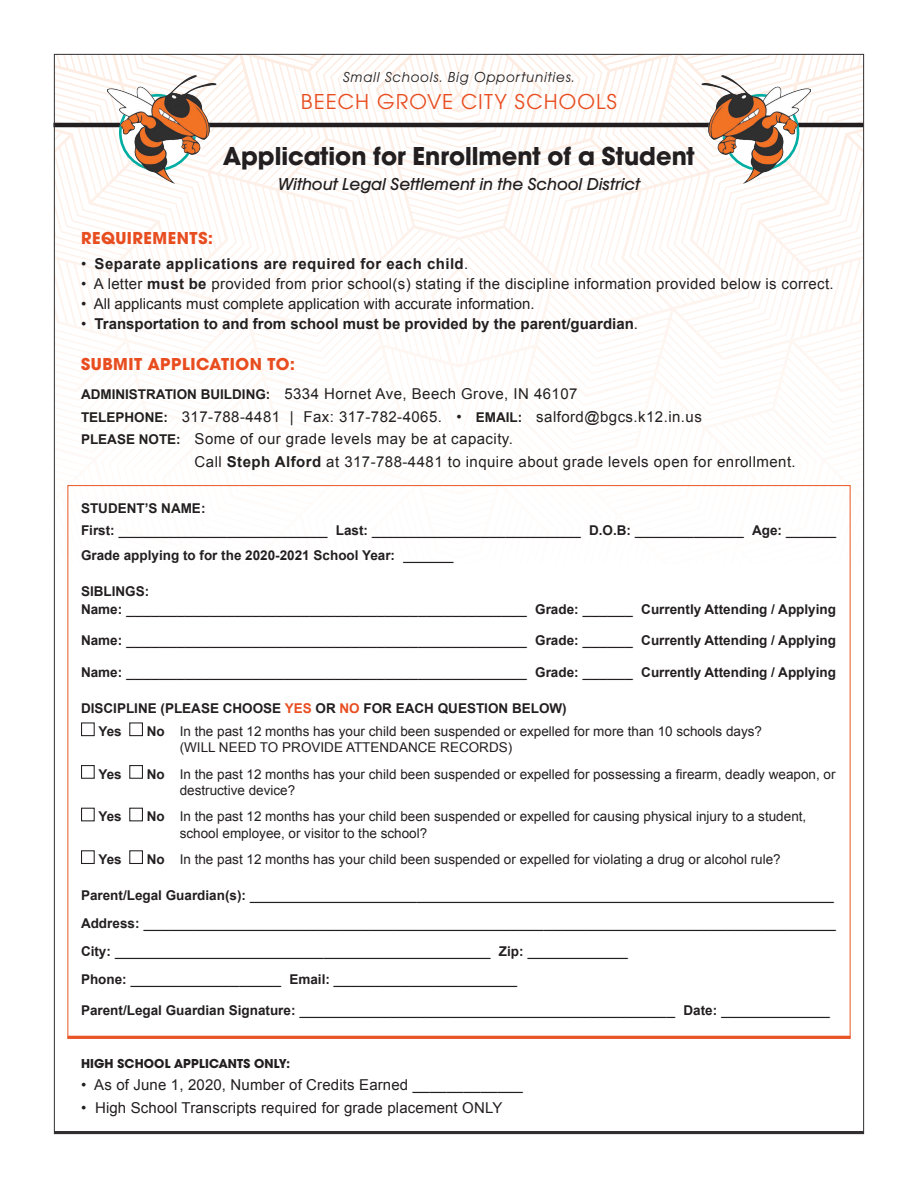
<style>
.page{position:relative;width:918px;height:1188px;background:#fff}
.page>*{position:absolute;margin:0;border:0;box-sizing:border-box;transform-origin:0 0}
.t1{font:700 27px "Avant Garde Gothic Itc T";color:#231f20}
.t2{font:22.5px "Avant Garde Gothic Itc T";letter-spacing:.05em;color:#e84d20}
.t3{font:italic 500 18px "Avant Garde Gothic Itc T";color:#231f20}
.t4{font:700 18px "Avant Garde Gothic Itc T";letter-spacing:.03em;color:#e84d20}
.t5{font:15px/28px "Arial";letter-spacing:.02em;color:#231f20;text-align:justify}
.t6{font:700 15px "Arial";color:#231f20}
.t7{font:15px "Arial";color:#231f20}
.t8{font:700 15px "Arial";letter-spacing:.03em;color:#231f20}
.t9{font:italic 15px "Avant Garde Gothic Itc T";letter-spacing:.05em;color:#231f20}
.t10{font:13.5px/16.2px "Arial";color:#231f20}
.t11{font:700 13.5px/23.1px "Arial";color:#231f20}
.t12{font:700 13.5px "Avant Garde Gothic Itc T";letter-spacing:.01em;color:#231f20}
.s1{font-weight:400}
.s2{font-weight:700}
.s3{font-weight:700;font-size:13.5px}
.s4{font-weight:400;font-size:15px}
.s5{color:#e84d20}
</style>
<div class="page">
<svg style="left:56px;top:54px;width:809px;height:509px"></svg>
<div style="left:81px;top:722px;width:14px;height:14px;border:1px solid #231f20"></div>
<div style="left:129px;top:722px;width:14px;height:14px;border:1px solid #231f20"></div>
<div style="left:81px;top:765px;width:14px;height:14px;border:1px solid #231f20"></div>
<div style="left:129px;top:765px;width:14px;height:14px;border:1px solid #231f20"></div>
<div style="left:81px;top:808px;width:14px;height:13px;border:1px solid #231f20"></div>
<div style="left:129px;top:808px;width:14px;height:13px;border:1px solid #231f20"></div>
<div style="left:81px;top:850px;width:14px;height:14px;border:1px solid #231f20"></div>
<div style="left:129px;top:850px;width:14px;height:14px;border:1px solid #231f20"></div>
<hr style="left:53px;top:123px;width:810px;height:4px;background:#231f20">
<img style="left:108px;top:76px;width:108px;height:107px">
<img style="left:702px;top:76px;width:108px;height:107px">
<hr style="left:68px;top:1036px;width:783px;height:3px;background:#e85627">
<hr style="left:54px;top:1131px;width:810px;height:3px;background:#312f30">
<p class="t9" style="left:343px;top:68px;width:233px">Small Schools. Big Opportunities.</p>
<h2 class="t2" style="left:301px;top:88px;width:318px">BEECH GROVE CITY SCHOOLS</h2>
<h1 class="t1" style="left:223px;top:139px;width:473px">Application for Enrollment of a Student</h1>
<p class="t3" style="left:278px;top:173px;width:364px">Without Legal Settlement in the School District</p>
<p class="t4" style="left:81px;top:227px;width:133px">REQUIREMENTS:</p>
<p class="t8" style="left:81px;top:253px;width:389px"><span class="s1">•</span> Separate applications are required for each child<span class="s1">.</span></p>
<p class="t5" style="left:81px;top:270px;width:754px">• A letter <span class="s2">must be</span> provided from prior school(s) stating if the discipline information provided below is correct.</p>
<p class="t7" style="left:81px;top:294px;width:455px">• All applicants must complete application with accurate information.</p>
<p class="t6" style="left:81px;top:314px;width:558px"><span class="s1">•</span> Transportation to and from school must be provided by the parent/guardian<span class="s1">.</span></p>
<p class="t4" style="left:81px;top:353px;width:215px">SUBMIT APPLICATION TO:</p>
<p class="t5" style="left:81px;top:380px;width:498px"><span class="s3">ADMINISTRATION BUILDING:</span> 5334 Hornet Ave, Beech Grove, IN 46107</p>
<p class="t5" style="left:81px;top:403px;width:622px"><span class="s3">TELEPHONE:</span> 317-788-4481 | Fax: 317-782-4065. • <span class="s3">EMAIL:</span> salford@bgcs.k12.in.us</p>
<p class="t5" style="left:81px;top:425px;width:433px"><span class="s3">PLEASE NOTE:</span> Some of our grade levels may be at capacity.</p>
<p class="t5" style="left:195px;top:448px;width:603px">Call <span class="s2">Steph Alford</span> at 317-788-4481 to inquire about grade levels open for enrollment.</p>
<p class="t11" style="left:81px;top:497px;width:126px">STUDENT’S NAME:</p>
<p class="t5" style="left:81px;top:516px;width:757px"><span class="s3">First:</span> _________________________ <span class="s3">Last:</span> _________________________ <span class="s3">D.O.B:</span> _____________ <span class="s3">Age:</span> ______</p>
<p class="t11" style="left:81px;top:544px;width:374px">Grade applying to for the 2020-2021 School Year: <span class="s4">______</span></p>
<p class="t11" style="left:81px;top:580px;width:70px">SIBLINGS:</p>
<p class="t5" style="left:81px;top:593px;width:757px;line-height:31.5px"><span class="s3">Name:</span> ________________________________________________ <span class="s3">Grade:</span> ______ <span class="s3">Currently Attending / Applying Name:</span> ________________________________________________ <span class="s3">Grade:</span> ______ <span class="s3">Currently Attending / Applying Name:</span> ________________________________________________ <span class="s3">Grade:</span> ______ <span class="s3">Currently Attending / Applying</span></p>
<p class="t11" style="left:98px;top:697px;width:470px;text-indent:-17px">DISCIPLINE (PLEASE CHOOSE <span class="s5">YES</span> OR <span class="s5">NO</span> FOR EACH QUESTION BELOW)<br>Yes</p>
<p class="t10" style="left:180px;top:723px;width:584px;text-indent:-33px"><span class="s2">No</span> In the past 12 months has your child been suspended or expelled for more than 10 schools days? (WILL NEED TO PROVIDE ATTENDANCE RECORDS)</p>
<p class="t11" style="left:98px;top:763px;width:25px">Yes</p>
<p class="t10" style="left:180px;top:766px;width:657px;text-indent:-33px"><span class="s2">No</span> In the past 12 months has your child been suspended or expelled for possessing a firearm, deadly weapon, or destructive device?</p>
<p class="t11" style="left:98px;top:806px;width:25px">Yes</p>
<p class="t10" style="left:180px;top:809px;width:628px;text-indent:-33px"><span class="s2">No</span> In the past 12 months has your child been suspended or expelled for causing physical injury to a student, school employee, or visitor to the school?</p>
<p class="t11" style="left:98px;top:848px;width:25px">Yes</p>
<p class="t10" style="left:147px;top:851px;width:636px"><span class="s2">No</span> In the past 12 months has your child been suspended or expelled for violating a drug or alcohol rule?</p>
<p class="t5" style="left:81px;top:880px;width:756px;text-align:left"><span class="s3">Parent/Legal Guardian(s):</span> ______________________________________________________________________ <span class="s3">Address:</span> ___________________________________________________________________________________ <span class="s3">City:</span> _____________________________________________ <span class="s3">Zip:</span> ____________<br><span class="s3">Phone:</span> __________________ <span class="s3">Email:</span> ______________________</p>
<p class="t5" style="left:81px;top:996px;width:750px"><span class="s3">Parent/Legal Guardian Signature:</span> _____________________________________________ <span class="s3">Date:</span> _____________</p>
<p class="t12" style="left:81px;top:1055px;width:211px">HIGH SCHOOL APPLICANTS ONLY:</p>
<p class="t5" style="left:81px;top:1071px;width:444px">• As of June 1, 2020, Number of Credits Earned _____________</p>
<p class="t5" style="left:81px;top:1093px;width:423px">• High School Transcripts required for grade placement ONLY</p>
</div>
